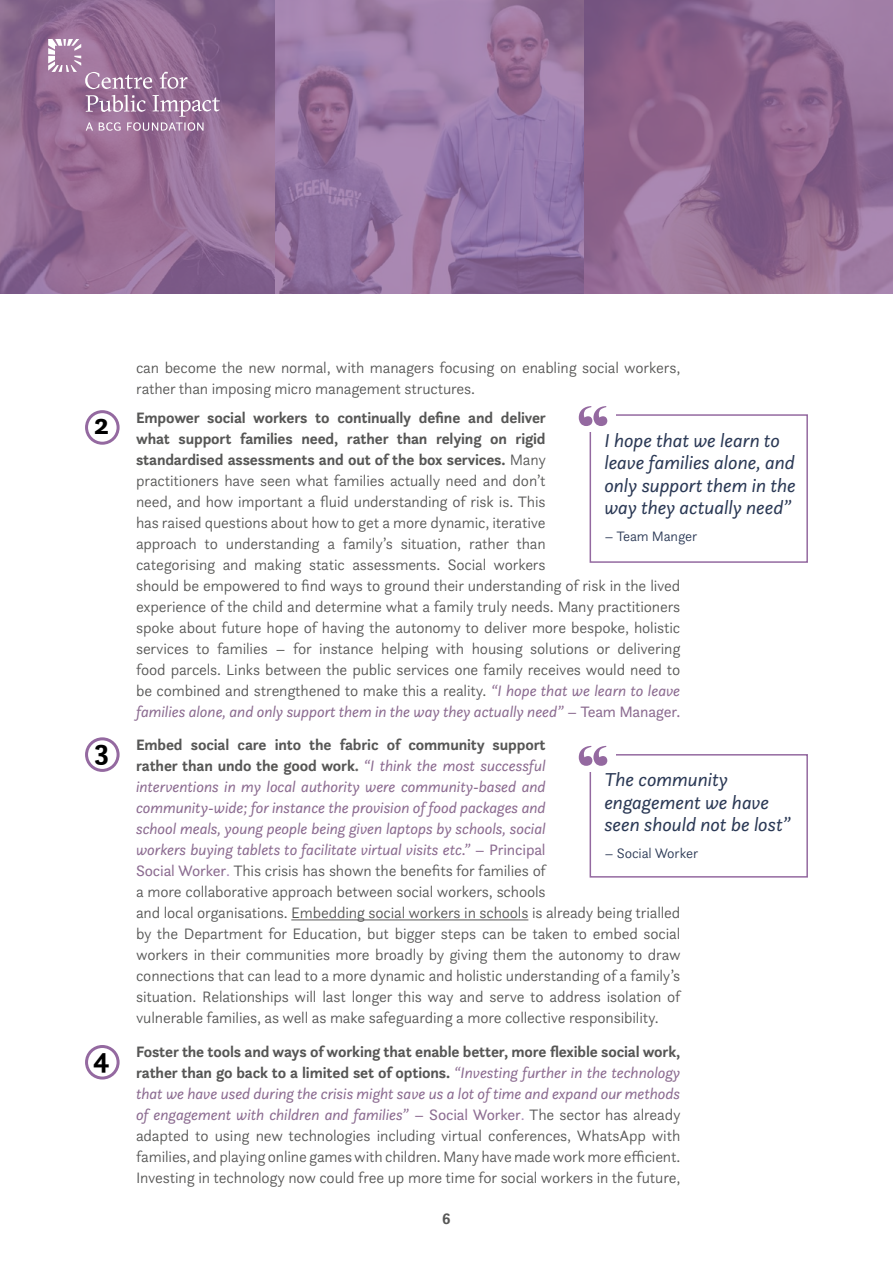
<style>
.page{position:relative;width:893px;height:1263px;background:#fff}
.page>*{position:absolute;margin:0;border:0;box-sizing:border-box;transform-origin:0 0}
.t1{font:500 105px "Big Caslon";color:#9469a0}
.t2{font:italic 19.5px/22.5px "Questa Sans";letter-spacing:-.01em;color:#2b3955}
.t3{font:300 15.75px/21px "Questa Sans";letter-spacing:-.01em;color:#575756}
.t4{font:700 15.75px "Questa Sans";color:#575756}
.t5{font:300 14.25px "Questa Sans";letter-spacing:-.01em;color:#2b3955}
.s1{font-weight:700;font-size:30px;color:#000}
.s2{font-weight:700}
.s3{font-weight:400;font-style:italic;color:#8c6c91}
.s4{font-weight:400;color:#8c6c91}
.s5{font-weight:700;color:#6b6b6a}
.s6{color:#a886b3}
</style>
<div class="page">
<svg style="left:0;top:0;width:893px;height:293px;background:#936e98"></svg>
<hr style="left:291px;top:919px;width:237px;height:1px;background:#575756">
<div style="left:85px;top:410px;width:35px;height:35px;border:3px solid #9469a0;border-radius:50%"></div>
<div style="left:85px;top:737px;width:35px;height:35px;border:3px solid #9469a0;border-radius:50%"></div>
<div style="left:85px;top:1045px;width:35px;height:34px;border:3px solid #9469a0;border-radius:50%"></div>
<div style="left:590px;top:414px;width:218px;height:149px;border:2px solid #9469a0"></div>
<div style="left:575px;top:405px;width:41px;height:27px;background:#fff"></div>
<div style="left:590px;top:754px;width:218px;height:124px;border:2px solid #9469a0"></div>
<div style="left:575px;top:745px;width:41px;height:27px;background:#fff"></div>
<svg style="left:48px;top:39px;width:104px;height:50px;background:#a781a4"></svg>
<svg style="left:160px;top:72px;width:27px;height:17px"></svg>
<svg style="left:86px;top:95px;width:134px;height:36px;background:#a886a7"></svg>
<p class="t3" style="left:136px;top:357px;width:546px">can become the new normal, with managers focusing on enabling social workers, rather than imposing micro management structures.</p>
<p class="t3" style="left:136px;top:406px;width:546px;text-indent:-42px"><span class="s1">2</span> <span class="s2">Empower social workers to continually define and deliver<br>what support families need, rather than relying on rigid<br>standardised assessments and out of the box services.</span> Many<br>practitioners have seen what families actually need and don’t<br>need, and how important a fluid understanding of risk is. This<br>has raised questions about how to get a more dynamic, iterative<br>approach to understanding a family’s situation, rather than<br>categorising and making static assessments. Social workers<br>should be empowered to find ways to ground their understanding of risk in the lived experience of the child and determine what a family truly needs. Many practitioners spoke about future hope of having the autonomy to deliver more bespoke, holistic services to families – for instance helping with housing solutions or delivering food parcels. Links between the public services one family receives would need to be combined and strengthened to make this a reality. <span class="s3">“I hope that we learn to leave families alone, and only support them in the way they actually need”</span> <span class="s4">– Team Manager.</span></p>
<p class="t3" style="left:136px;top:734px;width:546px;text-indent:-42px"><span class="s1">3</span> <span class="s2">Embed social care into the fabric of community support<br>rather than undo the good work</span><span class="s5">.</span> <span class="s3">“I think the most successful<br>interventions in my local authority were community-based and<br>community-wide; for instance the provision of food packages and<br>school meals, young people being given laptops by schools, social<br>workers buying tablets to facilitate virtual visits etc.”</span> <span class="s4">– Principal<br>Social Worker</span><span class="s6">.</span> This crisis has shown the benefits for families of<br>a more collaborative approach between social workers, schools<br>and local organisations. Embedding social workers in schools is already being trialled by the Department for Education, but bigger steps can be taken to embed social workers in their communities more broadly by giving them the autonomy to draw connections that can lead to a more dynamic and holistic understanding of a family’s situation. Relationships will last longer this way and serve to address isolation of vulnerable families, as well as make safeguarding a more collective responsibility.</p>
<p class="t3" style="left:136px;top:1041px;width:546px;text-align:justify;text-indent:-43px"><span class="s1">4</span> <span class="s2">Foster the tools and ways of working that enable better, more flexible social work, rather than go back to a limited set of options.</span> <span class="s3">“Investing further in the technology that we have used during the crisis might save us a lot of time and expand our methods of engagement with children and families”</span> <span class="s4">– Social Worker</span><span class="s6">.</span> The sector has already adapted to using new technologies including virtual conferences, WhatsApp with families, and playing online games with children. Many have made work more efficient.<br>Investing in technology now could free up more time for social workers in the future,</p>
<h1 class="t1" style="left:580px;top:358px;width:30px">“</h1>
<p class="t2" style="left:604px;top:428px;width:193px">I hope that we learn to leave families alone, and only support them in the way they actually need”</p>
<p class="t5" style="left:604px;top:527px;width:94px">– Team Manger</p>
<h1 class="t1" style="left:580px;top:698px;width:30px">“</h1>
<p class="t2" style="left:604px;top:768px;width:188px">The community engagement we have seen should not be lost”</p>
<p class="t5" style="left:604px;top:845px;width:95px">– Social Worker</p>
<p class="t4" style="left:442px;top:1208px;width:10px">6</p>
</div>
